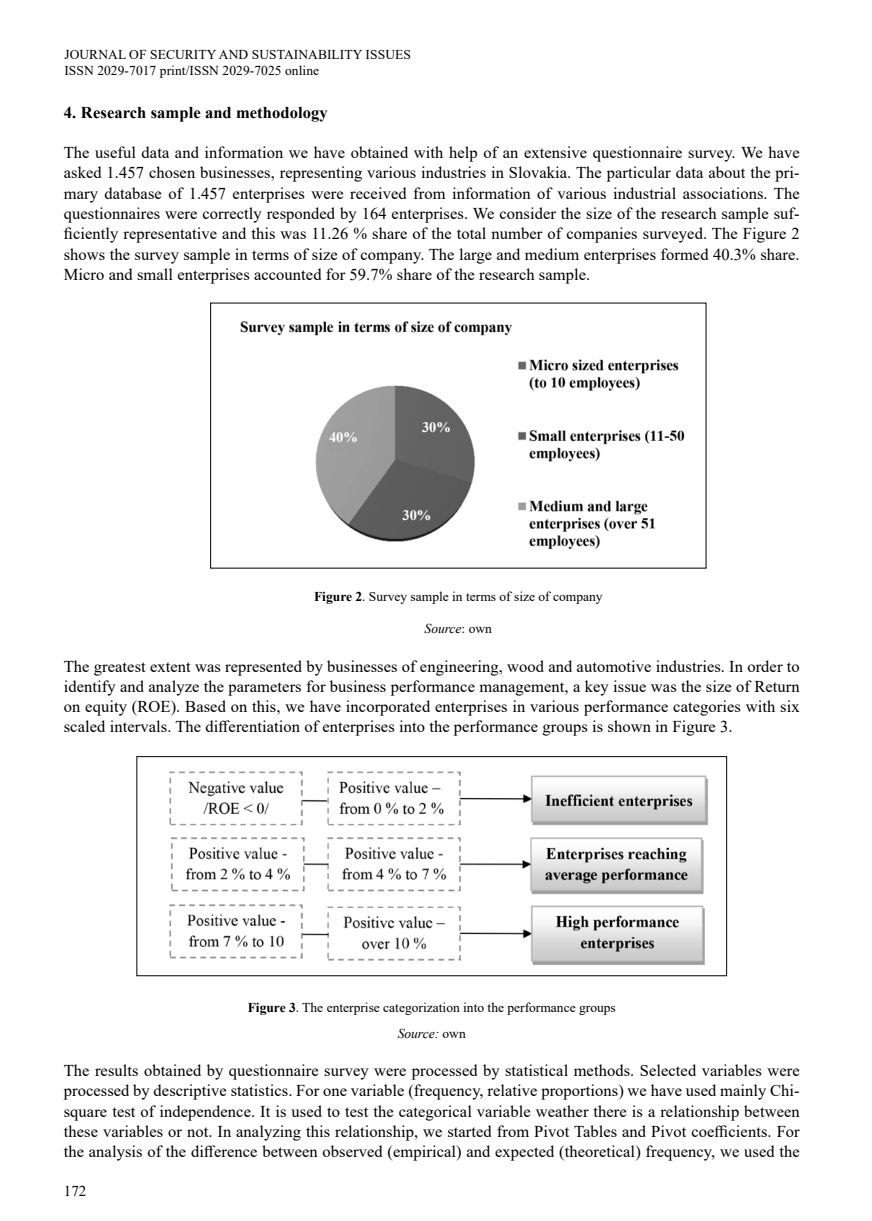
<style>
.page{position:relative;width:872px;height:1221px;background:#fff}
.page>*{position:absolute;margin:0;border:0;box-sizing:border-box;transform-origin:0 0}
.t1{font:16.5px/20.2px "Times New Roman";letter-spacing:.005em;color:#000;text-align:justify}
.t2{font:700 16.5px "Times New Roman";letter-spacing:.005em;color:#000}
.t3{font:15px "Times New Roman";color:#000}
.t4{font:700 14.4px "Times New Roman";color:#fff}
.t5{font:13.5px/16.2px "Times New Roman";color:#000}
.t6{font:italic 13.5px "Times New Roman";color:#000}
.s1{font-weight:700}
.s2{font-style:normal}
.s3{font-style:italic}
</style>
<div class="page">
<img style="left:240px;top:321px;width:445px;height:229px">
<img style="left:169px;top:771px;width:539px;height:194px">
<div style="left:137px;top:756px;width:590px;height:219px;border:1px solid #000"></div>
<p class="t5" style="left:64px;top:46px;width:348px">JOURNAL OF SECURITY AND SUSTAINABILITY ISSUES<br>ISSN 2029-7017 print/ISSN 2029-7025 online</p>
<p class="t2" style="left:64px;top:100px;width:265px">4. Research sample and methodology</p>
<p class="t1" style="left:64px;top:142px;width:737px">The useful data and information we have obtained with help of an extensive questionnaire survey. We have asked 1.457 chosen businesses, representing various industries in Slovakia. The particular data about the pri&shy;mary database of 1.457 enterprises were received from information of various industrial associations. The questionnaires were correctly responded by 164 enterprises. We consider the size of the research sample suf&shy;ficiently representative and this was 11.26 % share of the total number of companies surveyed. The Figure 2 shows the survey sample in terms of size of company. The large and medium enterprises formed 40.3% share.<br>Micro and small enterprises accounted for 59.7% share of the research sample.</p>
<p class="t4" style="left:329px;top:427px;width:30px">40%</p>
<p class="t4" style="left:422px;top:416px;width:30px">30%</p>
<p class="t4" style="left:402px;top:504px;width:30px">30%</p>
<p class="t5" style="left:314px;top:587px;width:290px"><span class="s1">Figure 2</span>. Survey sample in terms of size of company</p>
<p class="t6" style="left:424px;top:619px;width:69px">Source<span class="s2">: own</span></p>
<p class="t1" style="left:64px;top:655px;width:737px">The greatest extent was represented by businesses of engineering, wood and automotive industries. In order to identify and analyze the parameters for business performance management, a key issue was the size of Return on equity (ROE). Based on this, we have incorporated enterprises in various performance categories with six scaled intervals. The differentiation of enterprises into the performance groups is shown in Figure 3.</p>
<p class="t5" style="left:248px;top:994px;width:370px;line-height:25.2px;text-align:center"><span class="s1">Figure 3</span>. The enterprise categorization into the performance groups<br><span class="s3">Source:</span> own</p>
<p class="t1" style="left:64px;top:1059px;width:737px">The results obtained by questionnaire survey were processed by statistical methods. Selected variables were processed by descriptive statistics. For one variable (frequency, relative proportions) we have used mainly Chi&shy;square test of independence. It is used to test the categorical variable weather there is a relationship between these variables or not. In analyzing this relationship, we started from Pivot Tables and Pivot coefficients. For the analysis of the difference between observed (empirical) and expected (theoretical) frequency, we used the</p>
<p class="t3" style="left:64px;top:1180px;width:24px">172</p>
</div>
